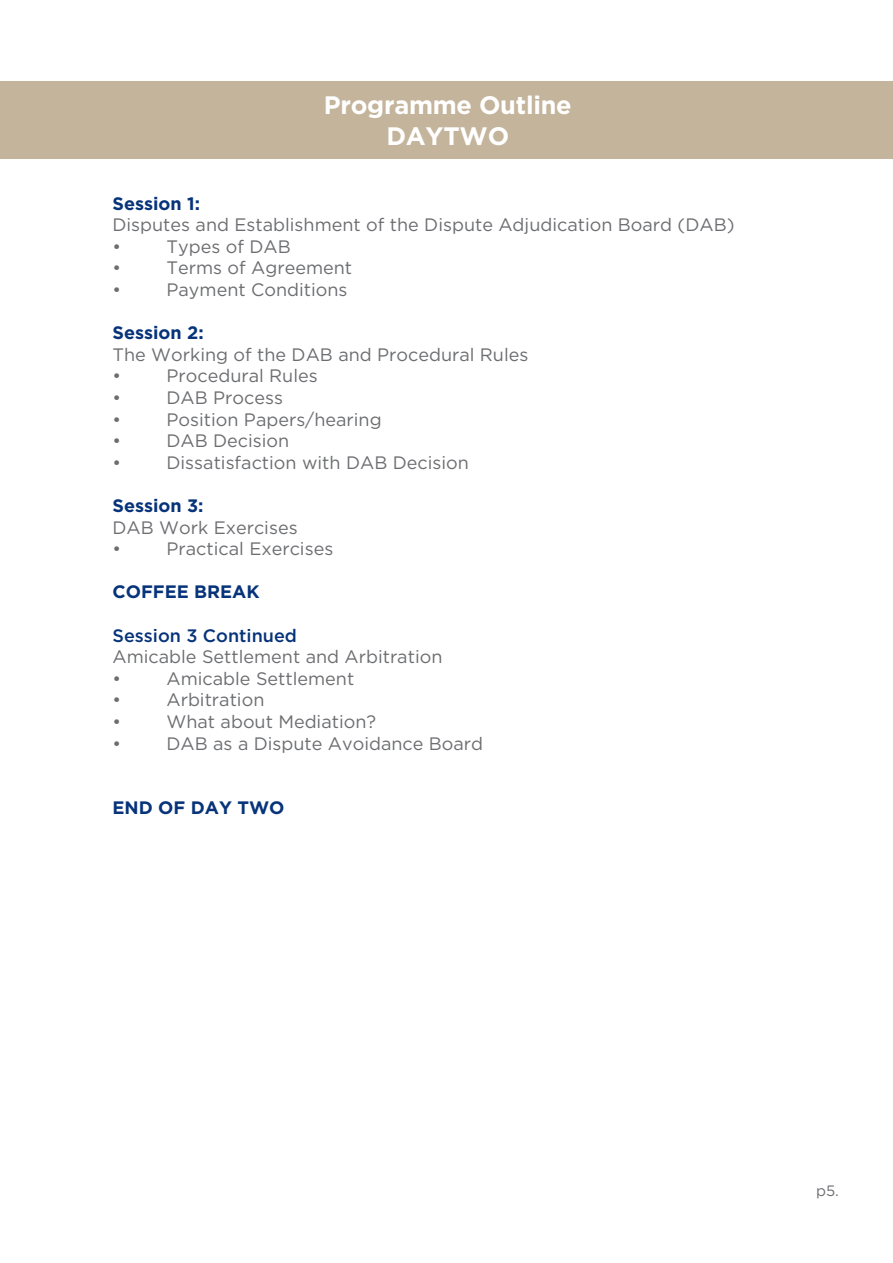
<style>
.page{position:relative;width:893px;height:1263px;background:#fff}
.page>*{position:absolute;margin:0;border:0;box-sizing:border-box;transform-origin:0 0}
.t1{font:700 25.2px "Gotham";letter-spacing:-.01em;color:#fff}
.t2{font:18px "Gotham";color:#6c6d70}
.t3{font:700 18px "Gotham";color:#063379}
.t4{font:500 18px "Gotham";color:#063379}
.t5{font:15px "Gotham";color:#6c6d70}
</style>
<div class="page">
<div style="left:0;top:81px;width:893px;height:77px;background:#c3b49b"></div>
<p class="t1" style="left:324px;top:91px;width:249px">Programme Outline</p>
<p class="t1" style="left:386px;top:121px;width:124px">DAYTWO</p>
<p class="t3" style="left:112px;top:193px;width:89px">Session 1:</p>
<p class="t2" style="left:112px;top:215px;width:623px">Disputes and Establishment of the Dispute Adjudication Board (DAB)</p>
<p class="t2" style="left:112px;top:236px;width:10px">•</p>
<p class="t2" style="left:166px;top:236px;width:126px">Types of DAB</p>
<p class="t2" style="left:112px;top:258px;width:10px">•</p>
<p class="t2" style="left:166px;top:258px;width:187px">Terms of Agreement</p>
<p class="t2" style="left:112px;top:280px;width:10px">•</p>
<p class="t2" style="left:166px;top:280px;width:182px">Payment Conditions</p>
<p class="t3" style="left:112px;top:322px;width:93px">Session 2:</p>
<p class="t2" style="left:112px;top:344px;width:417px">The Working of the DAB and Procedural Rules</p>
<p class="t2" style="left:112px;top:366px;width:10px">•</p>
<p class="t2" style="left:166px;top:366px;width:153px">Procedural Rules</p>
<p class="t2" style="left:112px;top:388px;width:10px">•</p>
<p class="t2" style="left:166px;top:388px;width:118px">DAB Process</p>
<p class="t2" style="left:112px;top:409px;width:10px">•</p>
<p class="t2" style="left:166px;top:409px;width:217px">Position Papers/hearing</p>
<p class="t2" style="left:112px;top:431px;width:10px">•</p>
<p class="t2" style="left:166px;top:431px;width:124px">DAB Decision</p>
<p class="t2" style="left:112px;top:452px;width:10px">•</p>
<p class="t2" style="left:166px;top:452px;width:304px">Dissatisfaction with DAB Decision</p>
<p class="t3" style="left:112px;top:495px;width:93px">Session 3:</p>
<p class="t2" style="left:112px;top:517px;width:187px">DAB Work Exercises</p>
<p class="t2" style="left:112px;top:539px;width:10px">•</p>
<p class="t2" style="left:166px;top:539px;width:168px">Practical Exercises</p>
<p class="t3" style="left:112px;top:581px;width:149px">COFFEE BREAK</p>
<p class="t4" style="left:112px;top:625px;width:186px">Session 3 Continued</p>
<p class="t2" style="left:112px;top:647px;width:331px">Amicable Settlement and Arbitration</p>
<p class="t2" style="left:112px;top:668px;width:10px">•</p>
<p class="t2" style="left:166px;top:668px;width:189px">Amicable Settlement</p>
<p class="t2" style="left:112px;top:690px;width:10px">•</p>
<p class="t2" style="left:166px;top:690px;width:99px">Arbitration</p>
<p class="t2" style="left:112px;top:712px;width:10px">•</p>
<p class="t2" style="left:166px;top:712px;width:211px">What about Mediation?</p>
<p class="t2" style="left:112px;top:733px;width:10px">•</p>
<p class="t2" style="left:166px;top:733px;width:318px">DAB as a Dispute Avoidance Board</p>
<p class="t3" style="left:112px;top:797px;width:174px">END OF DAY TWO</p>
<p class="t5" style="left:816px;top:1182px;width:24px">p5.</p>
</div>
